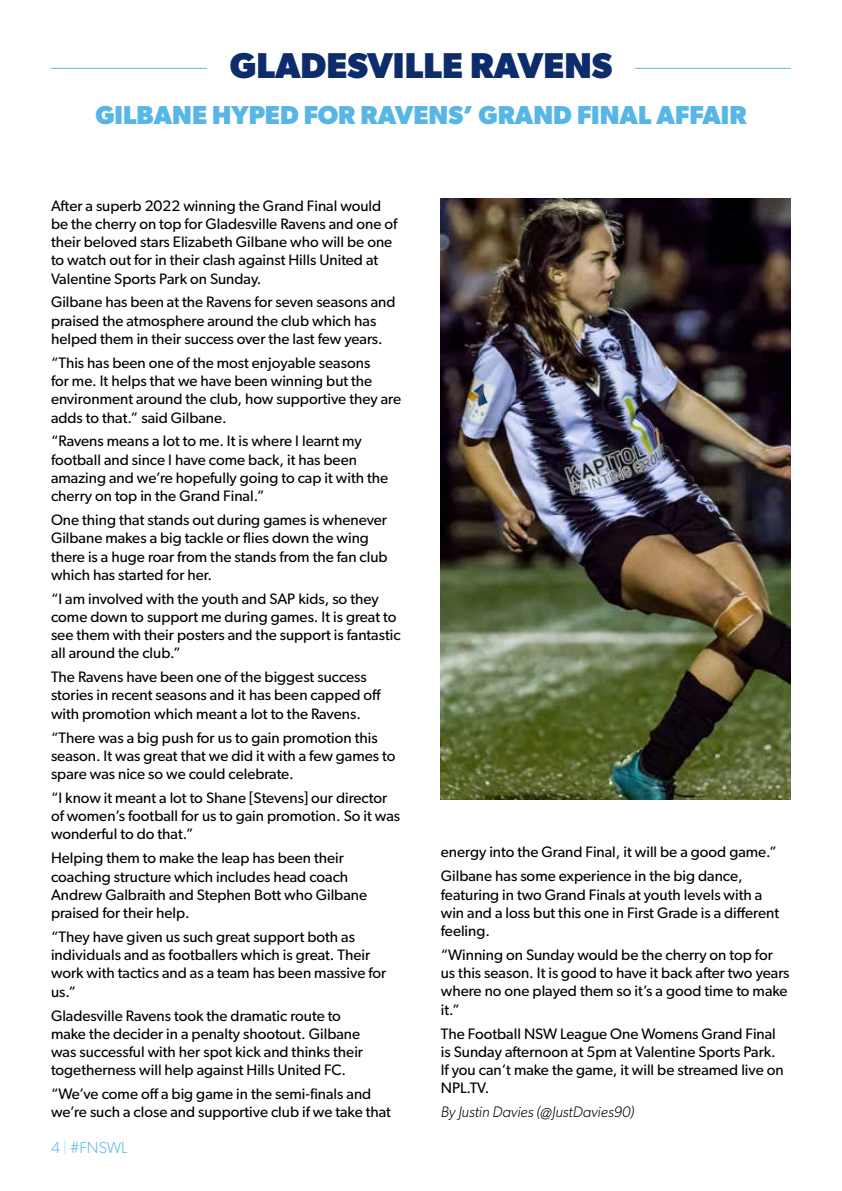
<style>
.page{position:relative;width:842px;height:1191px;background:#fff}
.page>*{position:absolute;margin:0;border:0;box-sizing:border-box;transform-origin:0 0}
.t1{font:700 36px "Gibson";color:#0d2c6c}
.t2{font:700 26px "Gibson";color:#58b6e7}
.t3{font:300 16px "Gibson";color:#58b6e7}
.t4{font:15.2px/18.2px "Gibson";color:#000}
.t5{font:italic 300 15.2px "Gibson";color:#000}
.s1{color:#aed5f2}
</style>
<div class="page">
<hr style="left:51px;top:68px;width:156px;height:1px;background:#58b6e7">
<hr style="left:635px;top:68px;width:156px;height:1px;background:#58b6e7">
<img style="left:441px;top:198px;width:350px;height:601px">
<h1 class="t1" style="left:230px;top:45px;width:384px">GLADESVILLE RAVENS</h1>
<h2 class="t2" style="left:95px;top:99px;width:653px">GILBANE HYPED FOR RAVENS’ GRAND FINAL AFFAIR</h2>
<p class="t4" style="left:51px;top:196px;width:348px">After a superb 2022 winning the Grand Final would be the cherry on top for Gladesville Ravens and one of their beloved stars Elizabeth Gilbane who will be one to watch out for in their clash against Hills United at Valentine Sports Park on Sunday.</p>
<p class="t4" style="left:51px;top:293px;width:346px">Gilbane has been at the Ravens for seven seasons and praised the atmosphere around the club which has helped them in their success over the last few years.</p>
<p class="t4" style="left:51px;top:353px;width:352px">“This has been one of the most enjoyable seasons<br>for me. It helps that we have been winning but the environment around the club, how supportive they are adds to that.” said Gilbane.</p>
<p class="t4" style="left:51px;top:432px;width:339px">“Ravens means a lot to me. It is where I learnt my football and since I have come back, it has been amazing and we’re hopefully going to cap it with the cherry on top in the Grand Final.”</p>
<p class="t4" style="left:51px;top:510px;width:338px">One thing that stands out during games is whenever Gilbane makes a big tackle or flies down the wing there is a huge roar from the stands from the fan club which has started for her.</p>
<p class="t4" style="left:51px;top:589px;width:351px">“I am involved with the youth and SAP kids, so they come down to support me during games. It is great to see them with their posters and the support is fantastic all around the club.”</p>
<p class="t4" style="left:51px;top:667px;width:332px">The Ravens have been one of the biggest success stories in recent seasons and it has been capped off with promotion which meant a lot to the Ravens.</p>
<p class="t4" style="left:51px;top:728px;width:346px">“There was a big push for us to gain promotion this season. It was great that we did it with a few games to spare was nice so we could celebrate.</p>
<p class="t4" style="left:51px;top:788px;width:351px">“I know it meant a lot to Shane [Stevens] our director of women’s football for us to gain promotion. So it was wonderful to do that.”</p>
<p class="t4" style="left:51px;top:848px;width:318px">Helping them to make the leap has been their coaching structure which includes head coach Andrew Galbraith and Stephen Bott who Gilbane praised for their help.</p>
<p class="t4" style="left:51px;top:927px;width:337px">“They have given us such great support both as individuals and as footballers which is great. Their work with tactics and as a team has been massive for us.”</p>
<p class="t4" style="left:51px;top:1006px;width:313px">Gladesville Ravens took the dramatic route to make the decider in a penalty shootout. Gilbane was successful with her spot kick and thinks their togetherness will help against Hills United FC.</p>
<p class="t4" style="left:51px;top:1084px;width:341px">“We’ve come off a big game in the semi-finals and we’re such a close and supportive club if we take that</p>
<p class="t3" style="left:51px;top:1137px;width:78px">4 <span class="s1">|</span> #FNSWL</p>
<p class="t4" style="left:441px;top:840px;width:338px;line-height:24px">energy into the Grand Final, it will be a good game.”<br>Gilbane has some experience in the big dance,</p>
<p class="t4" style="left:441px;top:885px;width:340px">featuring in two Grand Finals at youth levels with a win and a loss but this one in First Grade is a different feeling.</p>
<p class="t4" style="left:441px;top:945px;width:350px">“Winning on Sunday would be the cherry on top for us this season. It is good to have it back after two years where no one played them so it’s a good time to make it.”</p>
<p class="t4" style="left:441px;top:1024px;width:344px">The Football NSW League One Womens Grand Final is Sunday afternoon at 5pm at Valentine Sports Park.<br>If you can’t make the game, it will be streamed live on NPL.TV.</p>
<p class="t5" style="left:441px;top:1103px;width:195px">By Justin Davies (@JustDavies90)</p>
</div>
